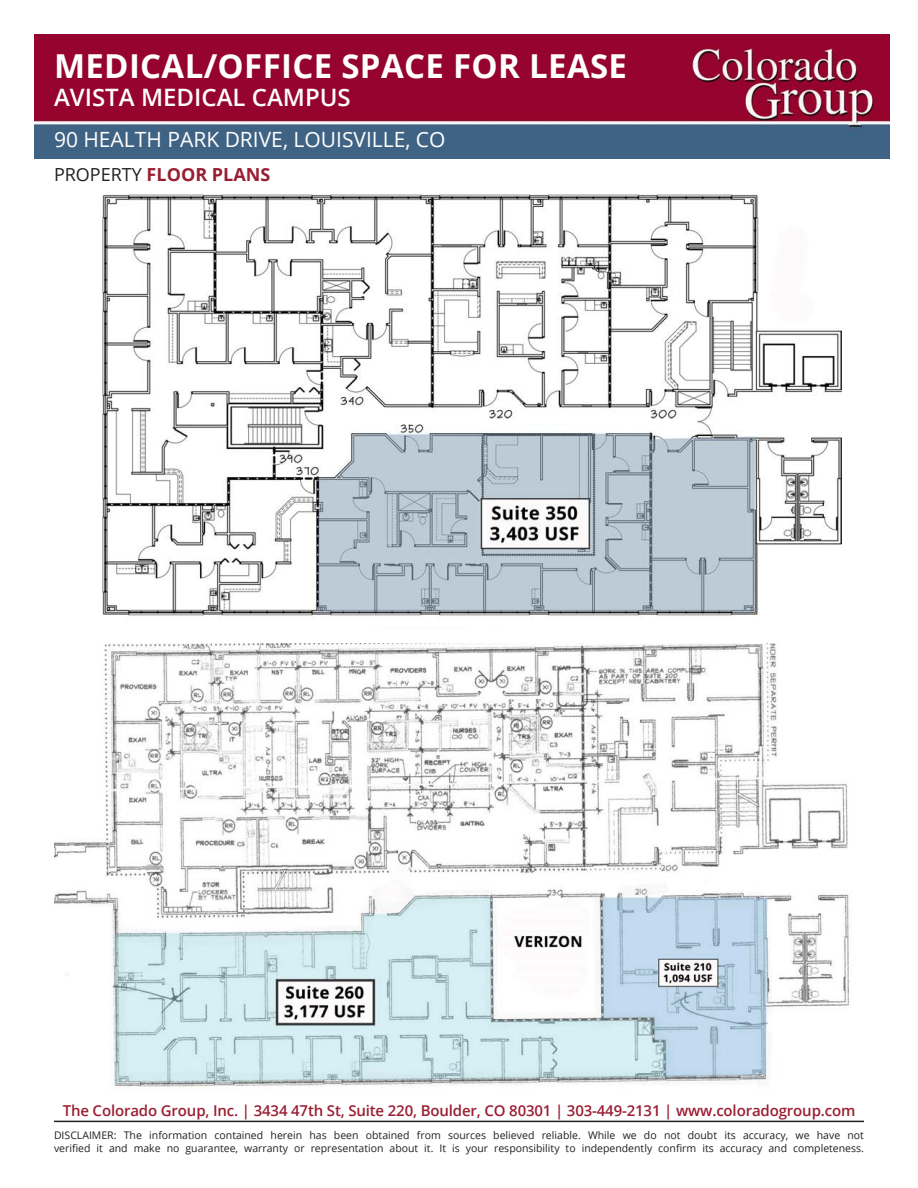
<style>
.page{position:relative;width:918px;height:1188px;background:#fff}
.page>*{position:absolute;margin:0;border:0;box-sizing:border-box;transform-origin:0 0}
.Paragraph_Style_1{font:700 33px "Open Sans";letter-spacing:.01em;color:#fff}
.t1{font:600 24px "Open Sans";color:#fffeff}
.t2{font:21px "Open Sans";color:#fffefc}
.t3{font:700 18px "Open Sans";color:#9a1e32}
.t4{font:600 15px "Open Sans";letter-spacing:-.01em;color:#9a1e32}
.t5{font:10.5px "Open Sans";color:#231f20}
.s1{font-weight:400;color:#231f20}
</style>
<div class="page">
<hr style="left:54px;top:1121px;width:810px;height:1px;background:#231f20">
<img style="left:34px;top:34px;width:855px;height:124px">
<img style="left:102px;top:194px;width:740px;height:424px">
<img style="left:54px;top:644px;width:796px;height:443px">
<p class="Paragraph_Style_1" style="left:54px;top:42px;width:575px">MEDICAL/OFFICE SPACE FOR LEASE</p>
<p class="t1" style="left:54px;top:81px;width:298px">AVISTA MEDICAL CAMPUS</p>
<p class="t2" style="left:54px;top:125px;width:393px">90 HEALTH PARK DRIVE, LOUISVILLE, CO</p>
<p class="t3" style="left:54px;top:161px;width:218px"><span class="s1">PROPERTY</span> FLOOR PLANS</p>
<p class="t4" style="left:63px;top:1100px;width:794px">The Colorado Group, Inc. | 3434 47th St, Suite 220, Boulder, CO 80301 | 303-449-2131 | www.coloradogroup.com</p>
<p class="t5" style="left:54px;top:1128px;width:812px">DISCLAIMER: The information contained herein has been obtained from sources believed reliable. While we do not doubt its accuracy, we have not</p>
<p class="t5" style="left:54px;top:1141px;width:811px">verified it and make no guarantee, warranty or representation about it. It is your responsibility to independently confirm its accuracy and completeness.</p>
</div>
